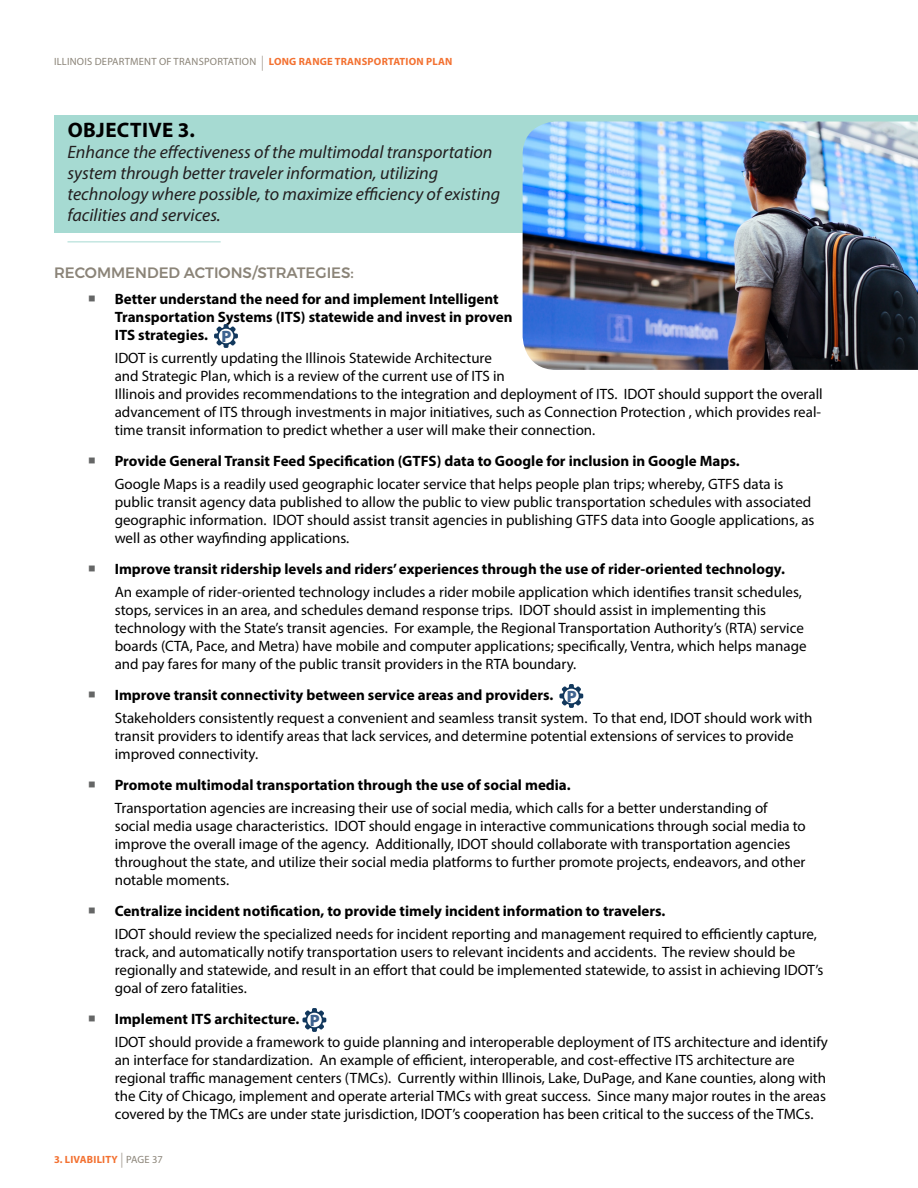
<style>
.page{position:relative;width:918px;height:1188px;background:#fff}
.page>*{position:absolute;margin:0;border:0;box-sizing:border-box;transform-origin:0 0}
.Objectives_3_Box{font:700 21px "Myriad Pro";letter-spacing:.02em;color:#000}
.Objectives_3_Box-2{font:italic 18px/21px "Myriad Pro";color:#231f20}
.Body_Text{font:900 16.5px "Myriad Pro";color:#3f638f}
.Objective_Text{font:15px/18px "Myriad Pro";color:#000}
.t1{font:700 15px/18px "Myriad Pro";color:#000}
.Heading_5{font:500 15px "Montserrat";color:#8b8478}
.t2{font:10.5px "Myriad Pro";letter-spacing:.02em;color:#8b8478}
.t3{font:700 10.5px "Myriad Pro";color:#f37131}
.s1{font-size:15px;color:#b7b1a9}
.s2{font-weight:700;color:#f37131}
</style>
<div class="page">
<div style="left:54px;top:115px;width:864px;height:117px;background:#a6dad2"></div>
<hr style="left:68px;top:242px;width:153px;height:1px;background:#a6dad2">
<svg style="left:214px;top:324px;width:24px;height:24px"></svg>
<div style="left:219px;top:329px;width:14px;height:14px;background:#fff;border-radius:50%"></div>
<svg style="left:559px;top:684px;width:24px;height:24px"></svg>
<div style="left:564px;top:689px;width:15px;height:14px;background:#fff;border-radius:50%"></div>
<svg style="left:302px;top:1008px;width:24px;height:24px"></svg>
<div style="left:307px;top:1013px;width:15px;height:14px;background:#fff;border-radius:50%"></div>
<img style="left:523px;top:122px;width:395px;height:248px">
<p class="t2" style="left:54px;top:55px;width:400px">ILLINOIS DEPARTMENT OF TRANSPORTATION <span class="s1">|</span> <span class="s2">LONG RANGE TRANSPORTATION PLAN</span></p>
<p class="Objectives_3_Box" style="left:68px;top:116px;width:129px">OBJECTIVE 3.</p>
<p class="Objectives_3_Box-2" style="left:68px;top:141px;width:434px">Enhance the effectiveness of the multimodal transportation system through better traveler information, utilizing technology where possible, to maximize efficiency of existing facilities and services.</p>
<p class="Heading_5" style="left:54px;top:261px;width:302px">RECOMMENDED ACTIONS/STRATEGIES:</p>
<p class="t1" style="left:115px;top:290px;width:399px">Better understand the need for and implement Intelligent<br>Transportation Systems (ITS) statewide and invest in proven<br>ITS strategies.</p>
<p class="Body_Text" style="left:221px;top:325px;width:11px">P</p>
<p class="Objective_Text" style="left:115px;top:348px;width:710px">IDOT is currently updating the I llinois Statewide Architecture<br>and Strategic Plan, which is a review of the current use of ITS in<br>I llinois and provides recommendations to the integration and deployment of ITS. IDOT should support the overall advancement of ITS through investments in major initiatives, such as Connection Protection , which provides real&shy;time transit information to predict whether a user will make their connection.</p>
<p class="t1" style="left:115px;top:452px;width:626px">Provide General Transit Feed Specification (GTFS) data to Google for inclusion in Google Maps.</p>
<p class="Objective_Text" style="left:115px;top:474px;width:701px">Google Maps is a readily used geographic locater service that helps people plan trips; whereby, GTFS data is public transit agency data published to allow the public to view public transportation schedules with associated geographic information. IDOT should assist transit agencies in publishing GTFS data into Google applications, as well as other wayfinding applications.</p>
<p class="t1" style="left:115px;top:560px;width:672px">Improve transit ridership levels and riders’ experiences through the use of rider-oriented technology.</p>
<p class="Objective_Text" style="left:115px;top:582px;width:693px">An example of rider-oriented technology includes a rider mobile application which identifies transit schedules, stops, services in an area, and schedules demand response trips. IDOT should assist in implementing this technology with the State’s transit agencies. For example, the Regional Transportation Authority’s (RTA) service boards (CTA, Pace, and Metra) have mobile and computer applications; specifically, Ventra, which helps manage and pay fares for many of the public transit providers in the RTA boundary.</p>
<p class="t1" style="left:115px;top:686px;width:440px">Improve transit connectivity between service areas and providers.</p>
<p class="Body_Text" style="left:567px;top:685px;width:11px">P</p>
<p class="Objective_Text" style="left:115px;top:708px;width:699px">Stakeholders consistently request a convenient and seamless transit system. To that end, IDOT should work with transit providers to identify areas that lack services, and determine potential extensions of services to provide improved connectivity.</p>
<p class="t1" style="left:115px;top:776px;width:458px">Promote multimodal transportation through the use of social media.</p>
<p class="Objective_Text" style="left:115px;top:798px;width:693px">Transportation agencies are increasing their use of social media, which calls for a better understanding of social media usage characteristics. IDOT should engage in interactive communications through social media to improve the overall image of the agency. Additionally, IDOT should collaborate with transportation agencies throughout the state, and utilize their social media platforms to further promote projects, endeavors, and other notable moments.</p>
<p class="t1" style="left:115px;top:902px;width:552px">Centralize incident notification, to provide timely incident information to travelers.</p>
<p class="Objective_Text" style="left:115px;top:924px;width:710px">IDOT should review the specialized needs for incident reporting and management required to efficiently capture, track, and automatically notify transportation users to relevant incidents and accidents. The review should be regionally and statewide, and result in an effort that could be implemented statewide, to assist in achieving IDOT’s goal of zero fatalities.</p>
<p class="t1" style="left:115px;top:1010px;width:186px">Implement ITS architecture.</p>
<p class="Body_Text" style="left:310px;top:1009px;width:11px">P</p>
<p class="Objective_Text" style="left:115px;top:1032px;width:715px">IDOT should provide a framework to guide planning and interoperable deployment of ITS architecture and identify an interface for standardization. An example of efficient, interoperable, and cost-effective ITS architecture are regional traffic management centers (TMCs). Currently within I llinois, Lake, DuPage, and Kane counties, along with the City of Chicago, implement and operate arterial TMCs with great success. Since many major routes in the areas covered by the TMCs are under state jurisdiction, IDOT’s cooperation has been critical to the success of the TMCs.</p>
<p class="t3" style="left:54px;top:1152px;width:23px">3. Livabilit</p>
<p class="t2" style="left:112px;top:1153px;width:53px"><span class="s2">y</span> <span class="s1">|</span> PAGE 37</p>
</div>
